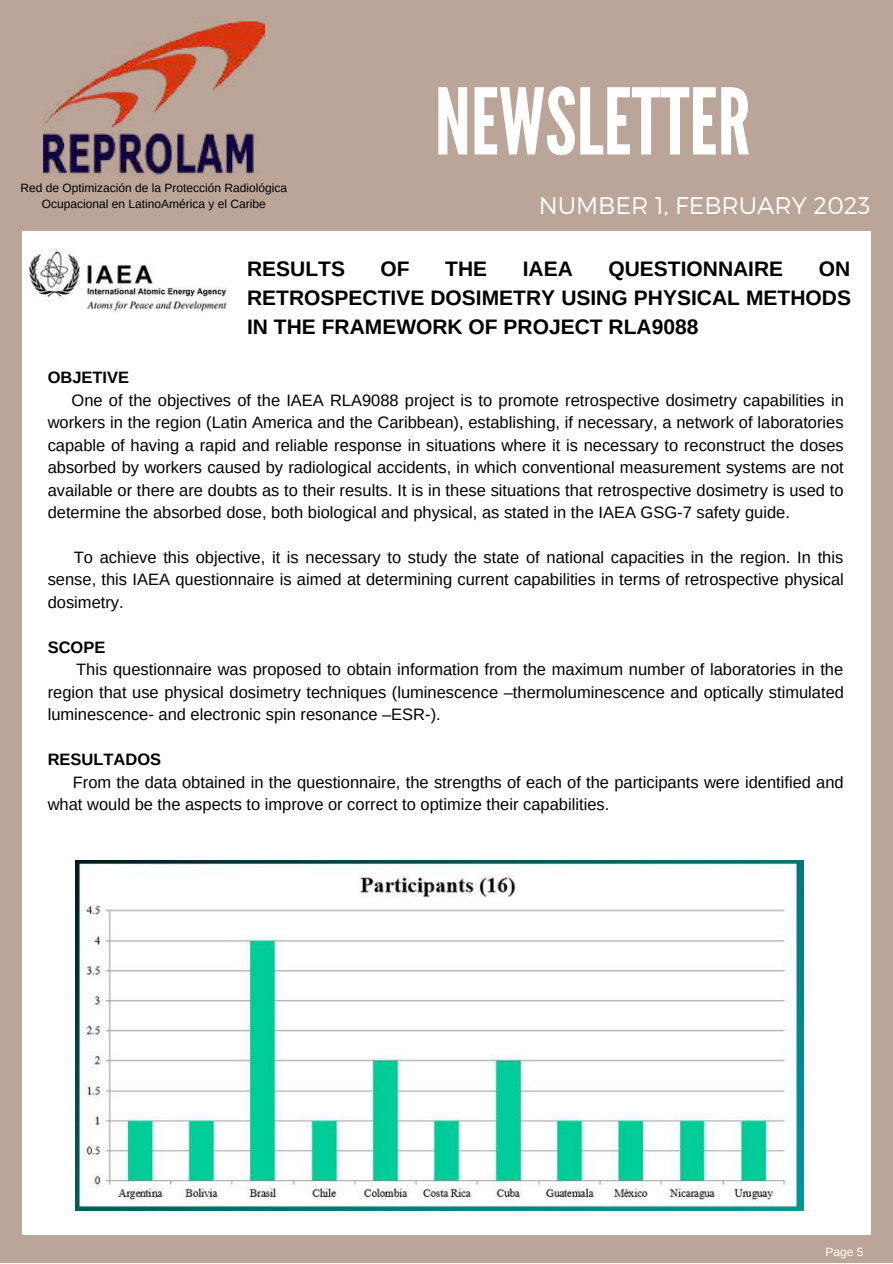
<style>
.page{position:relative;width:893px;height:1264px;background:#fff}
.page>*{position:absolute;margin:0;border:0;box-sizing:border-box;transform-origin:0 0}
.t1{font:91.5px "League Gothic";color:#fff}
.t2{font:300 24px "Montserrat";color:#fff}
.t3{font:700 21px/29.2px "Arimo";color:#000;text-align:justify}
.t4{font:16.5px/22.5px "Arimo";color:#000;text-align:justify}
.t5{font:700 16.5px "Arimo";color:#000}
.t6{font:12px/16px "Arimo";color:#000;text-align:center}
.t7{font:12px "Arimo";color:#fff}
</style>
<div class="page">
<div style="left:0;top:0;width:892px;height:1262px;background:#bba599"></div>
<div style="left:22px;top:231px;width:848px;height:1003px;background:#fff"></div>
<img style="left:28px;top:249px;width:201px;height:63px">
<img style="left:44px;top:21px;width:220px;height:155px">
<img style="left:76px;top:860px;width:727px;height:350px">
<p class="t6" style="left:21px;top:180px;width:268px">Red de Optimización de la Protección Radiológica<br>Ocupacional en LatinoAmérica y el Caribe</p>
<h1 class="t1" style="left:434px;top:69px;width:317px">NEWSLETTER</h1>
<h2 class="t2" style="left:538px;top:190px;width:333px">NUMBER 1, FEBRUARY 2023</h2>
<p class="t3" style="left:247px;top:254px;width:99px">RESULTS</p>
<p class="t3" style="left:380px;top:254px;width:31px">OF</p>
<p class="t3" style="left:445px;top:254px;width:43px">THE</p>
<p class="t3" style="left:522px;top:254px;width:52px">IAEA</p>
<p class="t3" style="left:608px;top:254px;width:176px">QUESTIONNAIRE</p>
<p class="t3" style="left:247px;top:254px;width:605px;text-indent:571px">ON RETROSPECTIVE DOSIMETRY USING PHYSICAL METHODS IN THE FRAMEWORK OF PROJECT RLA9088</p>
<p class="t5" style="left:48px;top:368px;width:83px">OBJETIVE</p>
<p class="t4" style="left:48px;top:388px;width:797px;text-indent:24px">One of the objectives of the IAEA RLA9088 project is to promote retrospective dosimetry capabilities in workers in the region (Latin America and the Caribbean), establishing, if necessary, a network of laboratories capable of having a rapid and reliable response in situations where it is necessary to reconstruct the doses absorbed by workers caused by radiological accidents, in which conventional measurement systems are not available or there are doubts as to their results. It is in these situations that retrospective dosimetry is used to determine the absorbed dose, both biological and physical, as stated in the IAEA GSG-7 safety guide.</p>
<p class="t4" style="left:48px;top:546px;width:797px;text-indent:26px">To achieve this objective, it is necessary to study the state of national capacities in the region. In this sense, this IAEA questionnaire is aimed at determining current capabilities in terms of retrospective physical dosimetry.</p>
<p class="t5" style="left:48px;top:638px;width:59px">SCOPE</p>
<p class="t4" style="left:48px;top:658px;width:797px;text-indent:29px">This questionnaire was proposed to obtain information from the maximum number of laboratories in the region that use physical dosimetry techniques (luminescence –thermoluminescence and optically stimulated luminescence- and electronic spin resonance –ESR-).</p>
<p class="t5" style="left:48px;top:750px;width:115px">RESULTADOS</p>
<p class="t4" style="left:48px;top:771px;width:797px;text-indent:25px">From the data obtained in the questionnaire, the strengths of each of the participants were identified and what would be the aspects to improve or correct to optimize their capabilities.</p>
<p class="t7" style="left:825px;top:1245px;width:39px">Page 5</p>
</div>
